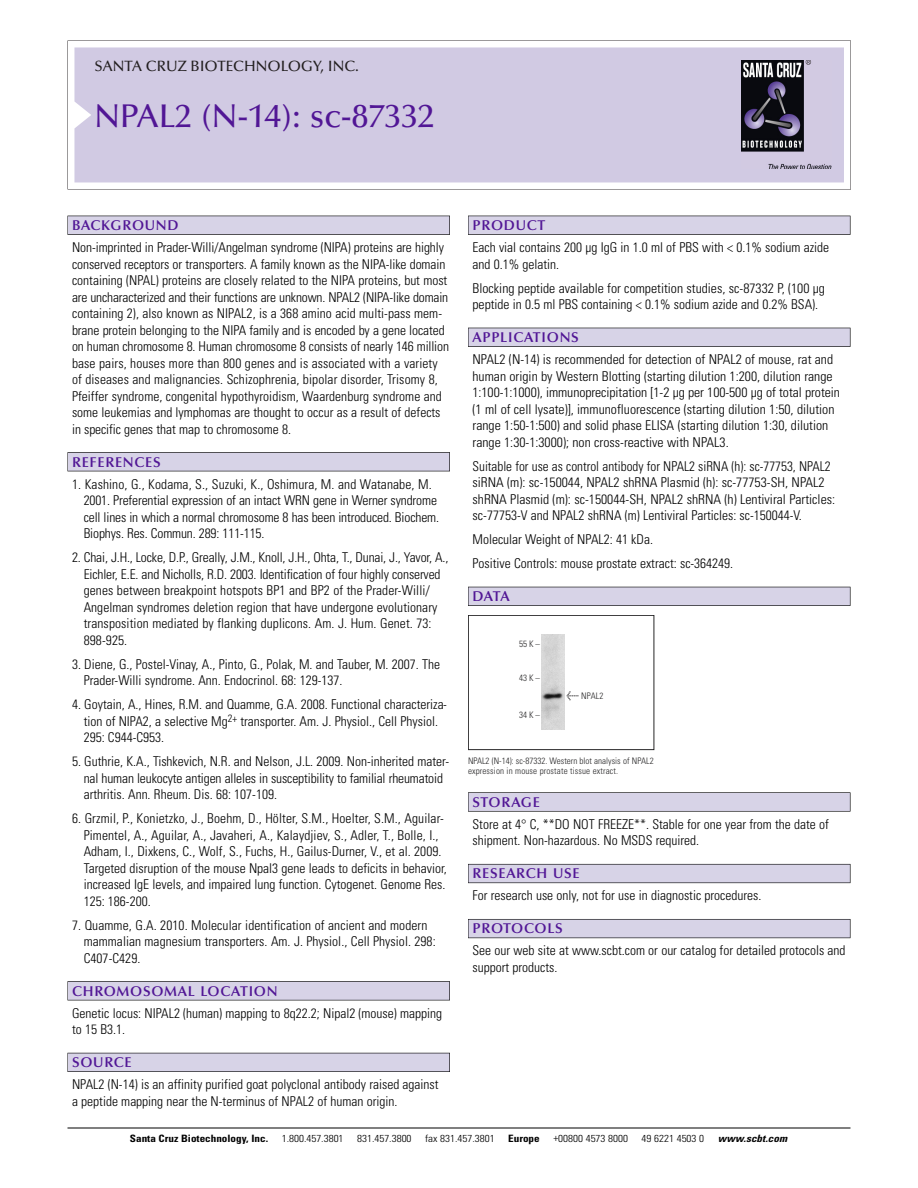
<style>
.page{position:relative;width:918px;height:1188px;background:#fff}
.page>*{position:absolute;margin:0;border:0;box-sizing:border-box;transform-origin:0 0}
.t1{font:500 33px "Optima";color:#511695}
.t2{font:500 15px "Optima";color:#231f20}
.t3{font:600 14.25px "Optima";letter-spacing:.05em;color:#511695}
.t4{font:300 condensed 13.5px/16.5px "Univers";color:#000}
.t5{font:300 condensed 10.2px "Univers";color:#000;scale:1.1 1}
.t6{font:700 condensed 10.2px "Univers";color:#000;scale:1.1 1}
.t7{font:italic 700 condensed 10.2px "Univers";letter-spacing:.005em;color:#000;scale:1.1 1}
.t8{font:9px/10.5px "Univers Condensed Light+IDAAXO";letter-spacing:.015em;color:#272627}
.s1{font-family:"Meta Plus Book Roman+PUAPHI";font-size:10.5px}
</style>
<div class="page">
<svg style="left:68px;top:40px;width:783px;height:149px"></svg>
<div style="left:74px;top:47px;width:770px;height:135px;background:#d1cae3"></div>
<img style="left:741px;top:60px;width:90px;height:108px">
<div style="left:68px;top:216px;width:382px;height:19px;background:#525155"></div>
<div style="left:68px;top:216px;width:381px;height:18px;background:#d7d3e7"></div>
<div style="left:68px;top:452px;width:382px;height:19px;background:#525155"></div>
<div style="left:68px;top:453px;width:381px;height:18px;background:#d7d3e7"></div>
<div style="left:68px;top:981px;width:382px;height:19px;background:#545357"></div>
<div style="left:68px;top:982px;width:381px;height:18px;background:#d7d3e7"></div>
<div style="left:68px;top:1053px;width:382px;height:19px;background:#54535a"></div>
<div style="left:68px;top:1053px;width:381px;height:18px;background:#d7d3e7"></div>
<div style="left:468px;top:216px;width:382px;height:19px;background:#525155"></div>
<div style="left:468px;top:216px;width:382px;height:18px;background:#d7d3e7"></div>
<div style="left:468px;top:328px;width:382px;height:19px;background:#515055"></div>
<div style="left:468px;top:328px;width:382px;height:18px;background:#d7d3e7"></div>
<div style="left:468px;top:587px;width:382px;height:19px;background:#525158"></div>
<div style="left:468px;top:587px;width:382px;height:18px;background:#d7d3e7"></div>
<div style="left:468px;top:792px;width:382px;height:20px;background:#666667"></div>
<div style="left:468px;top:793px;width:382px;height:18px;background:#d7d3e7"></div>
<div style="left:468px;top:864px;width:382px;height:19px;background:#66646d"></div>
<div style="left:468px;top:865px;width:382px;height:18px;background:#d7d3e7"></div>
<div style="left:468px;top:919px;width:382px;height:19px;background:#5b5961"></div>
<div style="left:468px;top:920px;width:382px;height:18px;background:#d7d3e7"></div>
<hr style="left:68px;top:1128px;width:782px;height:1px;background:#000">
<div style="left:468px;top:615px;width:186px;height:135px;border:1px solid #272627"></div>
<img style="left:541px;top:635px;width:24px;height:95px">
<p class="t2" style="left:94px;top:61px;width:266px">SANTA CRUZ BIOTECHNOLOGY, INC.</p>
<h1 class="t1" style="left:94px;top:103px;width:341px">NPAL2 (N-14): sc-87332</h1>
<p class="t3" style="left:72px;top:219px;width:108px">BACKGROUND</p>
<p class="t4" style="left:72px;top:240px;width:379px">Non-imprinted in Prader-Willi/Angelman syndrome (NIPA) proteins are highly conserved receptors or transporters. A family known as the NIPA-like domain containing (NPAL) proteins are closely related to the NIPA proteins, but most are uncharacterized and their functions are unknown. NPAL2 (NIPA-like domain containing 2), also known as NIPAL2, is a 368 amino acid multi-pass mem&shy;brane protein belonging to the NIPA family and is encoded by a gene located on human chromosome 8. Human chromosome 8 consists of nearly 146 million base pairs, houses more than 800 genes and is associated with a variety of diseases and malignancies. Schizophrenia, bipolar disorder, Trisomy 8, Pfeiffer syndrome, congenital hypothyroidism, Waardenburg syndrome and some leukemias and lymphomas are thought to occur as a result of defects in specific genes that map to chromosome 8.</p>
<p class="t3" style="left:72px;top:456px;width:90px">REFERENCES</p>
<p class="t4" style="left:84px;top:477px;width:357px;text-indent:-12px">1. Kashino, G., Kodama, S., Suzuki, K., Oshimura, M. and Watanabe, M.<br>2001. Preferential expression of an intact WRN gene in Werner syndrome cell lines in which a normal chromosome 8 has been introduced. Biochem.<br>Biophys. Res. Commun. 289: 111-115.</p>
<p class="t4" style="left:84px;top:550px;width:366px;text-indent:-12px">2. Chai, J.H., Locke, D.P., Greally, J.M., Knoll, J.H., Ohta, T., Dunai, J., Yavor, A., Eichler, E.E. and Nicholls, R.D. 2003. Identification of four highly conserved genes between breakpoint hotspots BP1 and BP2 of the Prader-Willi/ Angelman syndromes deletion region that have undergone evolutionary transposition mediated by flanking duplicons. Am. J. Hum. Genet. 73:<br>898-925.</p>
<p class="t4" style="left:84px;top:657px;width:358px;text-indent:-12px">3. Diene, G., Postel-Vinay, A., Pinto, G., Polak, M. and Tauber, M. 2007. The<br>Prader-Willi syndrome. Ann. Endocrinol. 68: 129-137.</p>
<p class="t4" style="left:84px;top:697px;width:365px;text-indent:-12px">4. Goytain, A., Hines, R.M. and Quamme, G.A. 2008. Functional characteriza&shy;tion of NIPA2, a selective Mg<sup>2+</sup> transporter. Am. J. Physiol., Cell Physiol.<br>295: C944-C953.</p>
<p class="t4" style="left:84px;top:754px;width:367px;text-indent:-12px">5. Guthrie, K.A., Tishkevich, N.R. and Nelson, J.L. 2009. Non-inherited mater&shy;nal human leukocyte antigen alleles in susceptibility to familial rheumatoid arthritis. Ann. Rheum. Dis. 68: 107-109.</p>
<p class="t4" style="left:84px;top:811px;width:365px;text-indent:-12px">6. Grzmil, P., Konietzko, J., Boehm, D., Hölter, S.M., Hoelter, S.M., Aguilar-Pimentel, A., Aguilar, A., Javaheri, A., Kalaydjiev, S., Adler, T., Bolle, I., Adham, I., Dixkens, C., Wolf, S., Fuchs, H., Gailus-Durner, V., et al. 2009.<br>Targeted disruption of the mouse Npal3 gene leads to deficits in behavior, increased IgE levels, and impaired lung function. Cytogenet. Genome Res.<br>125: 186-200.</p>
<p class="t4" style="left:84px;top:918px;width:353px;text-indent:-12px">7. Quamme, G.A. 2010. Molecular identification of ancient and modern mammalian magnesium transporters. Am. J. Physiol., Cell Physiol. 298:<br>C407-C429.</p>
<p class="t3" style="left:72px;top:985px;width:207px">CHROMOSOMAL LOCATION</p>
<p class="t4" style="left:72px;top:1006px;width:372px">Genetic locus: NIPAL2 (human) mapping to 8q22.2; Nipal2 (mouse) mapping to 15 B3.1.</p>
<p class="t3" style="left:72px;top:1057px;width:61px">SOURCE</p>
<p class="t4" style="left:72px;top:1077px;width:368px">NPAL2 (N-14) is an affinity purified goat polyclonal antibody raised against a peptide mapping near the N-terminus of NPAL2 of human origin.</p>
<p class="t3" style="left:473px;top:219px;width:74px">PRODUCT</p>
<p class="t4" style="left:473px;top:240px;width:358px">Each vial contains 200 µg IgG in 1.0 ml of PBS with &lt; 0.1% sodium azide and 0.1% gelatin.</p>
<p class="t4" style="left:473px;top:281px;width:354px">Blocking peptide available for competition studies, sc-87332 P, (100 µg peptide in 0.5 ml PBS containing &lt; 0.1% sodium azide and 0.2% BSA).</p>
<p class="t3" style="left:473px;top:332px;width:108px">APPLICATIONS</p>
<p class="t4" style="left:473px;top:352px;width:369px">NPAL2 (N-14) is recommended for detection of NPAL2 of mouse, rat and human origin by Western Blotting (starting dilution 1:200, dilution range 1:100-1:1000), immunoprecipitation [1-2 µg per 100-500 µg of total protein (1 ml of cell lysate)], immunofluorescence (starting dilution 1:50, dilution range 1:50-1:500) and solid phase ELISA (starting dilution 1:30, dilution range 1:30-1:3000); non cross-reactive with NPAL3.</p>
<p class="t4" style="left:473px;top:459px;width:364px">Suitable for use as control antibody for NPAL2 siRNA (h): sc-77753, NPAL2 siRNA (m): sc-150044, NPAL2 shRNA Plasmid (h): sc-77753-SH, NPAL2 shRNA Plasmid (m): sc-150044-SH, NPAL2 shRNA (h) Lentiviral Particles: sc-77753-V and NPAL2 shRNA (m) Lentiviral Particles: sc-150044-V.</p>
<p class="t4" style="left:473px;top:529px;width:262px;line-height:24px">Molecular Weight of NPAL2: 41 kDa.<br>Positive Controls: mouse prostate extract: sc-364249.</p>
<p class="t3" style="left:473px;top:591px;width:39px">DATA</p>
<p class="t8" style="left:519px;top:639px;width:22px">55K–</p>
<p class="t8" style="left:519px;top:673px;width:22px">43K–</p>
<p class="t8" style="left:519px;top:710px;width:22px">34K–</p>
<p class="t8" style="left:567px;top:692px;width:38px"><span class="s1">&lt;</span> NPAL2</p>
<p class="t8" style="left:468px;top:756px;width:187px">NPAL2 (N-14): sc-87332. Western blot analysis of NPAL2 expression in mouse prostate tissue extract.</p>
<p class="t3" style="left:473px;top:796px;width:69px">STORAGE</p>
<p class="t4" style="left:473px;top:817px;width:358px">Store at 4° C, **DO NOT FREEZE**. Stable for one year from the date of shipment. Non-hazardous. No MSDS required.</p>
<p class="t3" style="left:473px;top:868px;width:109px">RESEARCH USE</p>
<p class="t4" style="left:473px;top:889px;width:290px">For research use only, not for use in diagnostic procedures.</p>
<p class="t3" style="left:473px;top:923px;width:92px">PROTOCOLS</p>
<p class="t4" style="left:473px;top:944px;width:375px">See our web site at www.scbt.com or our catalog for detailed protocols and support products.</p>
<p class="t6" style="left:130px;top:1135px;width:127px">Santa Cruz Biotechnology, Inc.</p>
<p class="t5" style="left:282px;top:1135px;width:58px">1.800.457.3801</p>
<p class="t5" style="left:357px;top:1135px;width:51px">831.457.3800</p>
<p class="t5" style="left:425px;top:1135px;width:65px">fax 831.457.3801</p>
<p class="t6" style="left:508px;top:1135px;width:30px">Europe</p>
<p class="t5" style="left:553px;top:1135px;width:69px">+00800 4573 8000</p>
<p class="t5" style="left:642px;top:1135px;width:58px">49 6221 4503 0</p>
<p class="t7" style="left:718px;top:1135px;width:64px">www.scbt.com</p>
</div>
